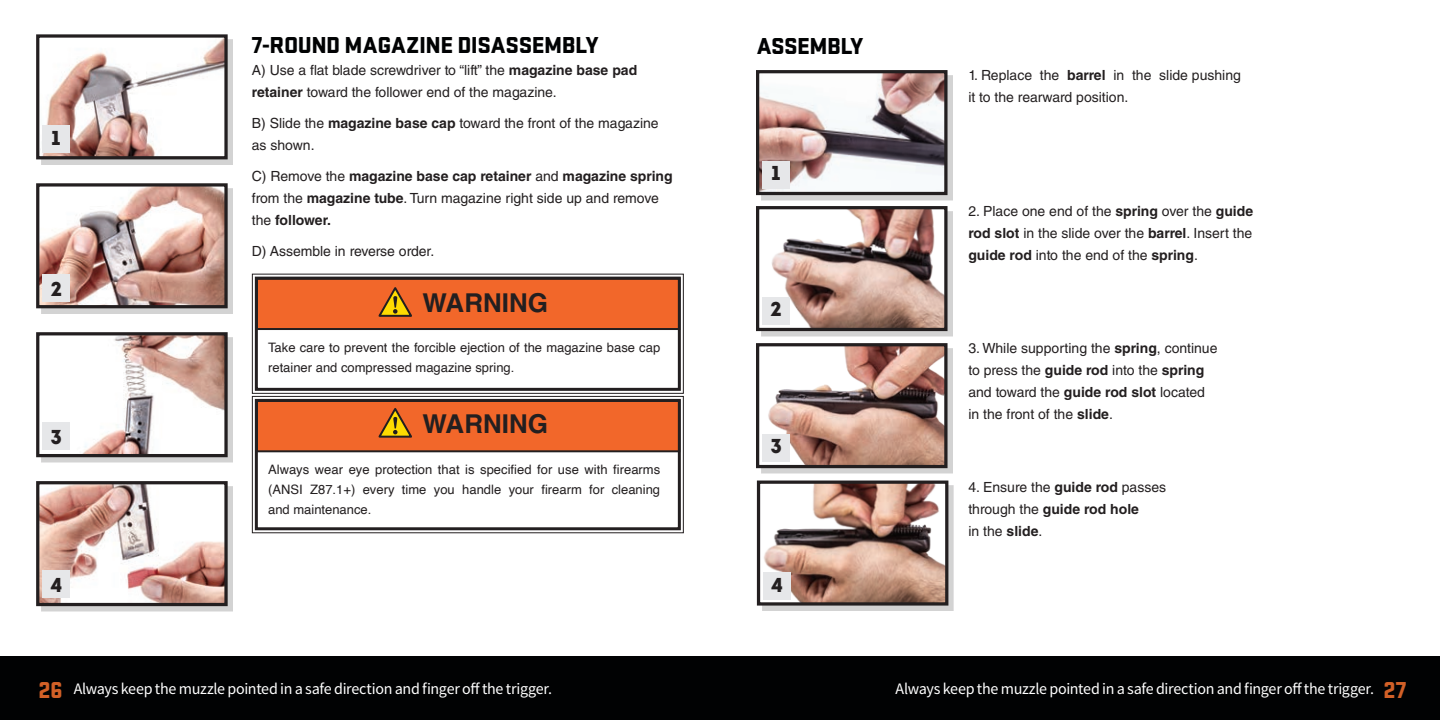
<style>
.page{position:relative;width:1440px;height:720px;background:#fff}
.page>*{position:absolute;margin:0;border:0;box-sizing:border-box;transform-origin:0 0}
.t1{font:700 26px "Helvetica LT Std";color:#231f20}
.t2{font:900 24px "Stratum 2";letter-spacing:-.02em;color:#010203}
.t3{font:20.2px "Intro";color:#231f20}
.t4{font:16px "Source Sans Pro";letter-spacing:-.02em;color:#fff}
.t5{font:14px/22px "Helvetica LT Std";color:#231f20}
.t6{font:700 14px/22px "Helvetica LT Std";color:#231f20}
.t7{font:13px/20px "Helvetica";color:#231f20}
.s1{font-weight:700}
.s2{font-weight:400}
.s3{font-family:"Stratum 2";font-weight:900;font-size:24px;color:#d26027}
</style>
<div class="page">
<div style="left:0;top:657px;width:1440px;height:63px;background:#010203"></div>
<div style="left:41px;top:39px;width:192px;height:126px;background:#231f20;opacity:.2"></div>
<img style="left:40px;top:38px;width:184px;height:117px">
<div style="left:36px;top:34px;width:192px;height:125px;border:3px solid #231f20"></div>
<div style="left:43px;top:125px;width:27px;height:28px;background:#e6e7e9"></div>
<div style="left:41px;top:188px;width:192px;height:126px;background:#231f20;opacity:.2"></div>
<img style="left:40px;top:187px;width:184px;height:117px">
<div style="left:36px;top:183px;width:192px;height:125px;border:3px solid #231f20"></div>
<div style="left:43px;top:274px;width:27px;height:27px;background:#e6e7e9"></div>
<svg style="left:251px;top:273px;width:433px;height:121px"></svg>
<div style="left:255px;top:277px;width:426px;height:114px;border:3px solid #231f20"></div>
<div style="left:41px;top:337px;width:192px;height:126px;background:#231f20;opacity:.2"></div>
<div style="left:38px;top:334px;width:188px;height:122px;background:#fff"></div>
<img style="left:83px;top:336px;width:141px;height:117px">
<div style="left:36px;top:332px;width:192px;height:125px;border:3px solid #231f20"></div>
<div style="left:41px;top:486px;width:192px;height:125px;background:#231f20;opacity:.2"></div>
<img style="left:40px;top:485px;width:184px;height:117px">
<div style="left:36px;top:481px;width:192px;height:125px;border:3px solid #231f20"></div>
<div style="left:43px;top:422px;width:27px;height:27px;background:#e6e7e9"></div>
<div style="left:43px;top:570px;width:27px;height:27px;background:#e6e7e9"></div>
<svg style="left:251px;top:395px;width:433px;height:139px"></svg>
<div style="left:255px;top:399px;width:426px;height:131px;border:3px solid #231f20"></div>
<svg style="left:255px;top:277px;width:426px;height:54px;background:#da632c"></svg>
<svg style="left:255px;top:399px;width:426px;height:54px;background:#da622b"></svg>
<div style="left:761px;top:75px;width:192px;height:125px;background:#231f20;opacity:.2"></div>
<img style="left:760px;top:74px;width:184px;height:117px">
<div style="left:756px;top:70px;width:192px;height:125px;border:3px solid #231f20"></div>
<div style="left:763px;top:161px;width:27px;height:27px;background:#e6e7e9"></div>
<div style="left:761px;top:211px;width:192px;height:125px;background:#231f20;opacity:.2"></div>
<img style="left:761px;top:210px;width:183px;height:117px">
<div style="left:756px;top:206px;width:192px;height:125px;border:3px solid #231f20"></div>
<div style="left:763px;top:297px;width:27px;height:27px;background:#e6e7e9"></div>
<div style="left:761px;top:348px;width:192px;height:126px;background:#231f20;opacity:.2"></div>
<img style="left:761px;top:347px;width:183px;height:117px">
<div style="left:756px;top:343px;width:192px;height:125px;border:3px solid #231f20"></div>
<div style="left:763px;top:434px;width:27px;height:27px;background:#e6e7e9"></div>
<div style="left:762px;top:486px;width:192px;height:125px;background:#231f20;opacity:.2"></div>
<img style="left:762px;top:485px;width:182px;height:117px">
<div style="left:757px;top:481px;width:191px;height:125px;border:3px solid #231f20"></div>
<div style="left:763px;top:572px;width:28px;height:28px;background:#e6e7e9"></div>
<h3 class="t3" style="left:52px;top:126px;width:10px">1</h3>
<h3 class="t3" style="left:51px;top:276px;width:13px">2</h3>
<h3 class="t3" style="left:51px;top:424px;width:13px">3</h3>
<h3 class="t3" style="left:50px;top:572px;width:13px">4</h3>
<h2 class="t2" style="left:252px;top:27px;width:348px">7-ROUND MAGAZINE DISASSEMBLY</h2>
<p class="t5" style="left:252px;top:59px;width:387px">A) Use a flat blade screwdriver to “lift” the <span class="s1">magazine base pad retainer</span> toward the follower end of the magazine.</p>
<p class="t5" style="left:252px;top:112px;width:408px">B) Slide the <span class="s1">magazine base cap</span> toward the front of the magazine as shown.</p>
<p class="t6" style="left:252px;top:165px;width:422px"><span class="s2">C) Remove the</span> magazine base cap retainer <span class="s2">and</span> magazine spring <span class="s2">from the</span> magazine tube<span class="s2">. Turn magazine right side up and remove the</span> follower.</p>
<p class="t5" style="left:252px;top:240px;width:184px">D) Assemble in reverse order.</p>
<h1 class="t1" style="left:423px;top:287px;width:127px">WARNING</h1>
<p class="t7" style="left:268px;top:338px;width:394px">Take care to prevent the forcible ejection of the magazine base cap retainer and compressed magazine spring.</p>
<h1 class="t1" style="left:423px;top:408px;width:127px">WARNING</h1>
<p class="t7" style="left:268px;top:460px;width:394px;text-align:justify">Always wear eye protection that is specified for use with firearms (ANSI Z87.1+) every time you handle your firearm for cleaning and maintenance.</p>
<h2 class="t2" style="left:757px;top:29px;width:108px">ASSEMBLY</h2>
<h3 class="t3" style="left:772px;top:161px;width:10px">1</h3>
<h3 class="t3" style="left:771px;top:297px;width:13px">2</h3>
<h3 class="t3" style="left:770px;top:434px;width:13px">3</h3>
<h3 class="t3" style="left:771px;top:573px;width:13px">4</h3>
<p class="t5" style="left:968px;top:64px;width:274px">1. Replace the <span class="s1">barrel</span> in the slide pushing it to the rearward position.</p>
<p class="t5" style="left:968px;top:200px;width:286px;text-align:justify">2. Place one end of the <span class="s1">spring</span> over the <span class="s1">guide rod slot</span> in the slide over the <span class="s1">barrel</span>. Insert the <span class="s1">guide rod</span> into the end of the <span class="s1">spring</span>.</p>
<p class="t5" style="left:968px;top:337px;width:251px">3. While supporting the <span class="s1">spring</span>, continue to press the <span class="s1">guide rod</span> into the <span class="s1">spring </span>and toward the <span class="s1">guide rod slot</span> located in the front of the <span class="s1">slide</span>.</p>
<p class="t5" style="left:968px;top:476px;width:199px">4. Ensure the <span class="s1">guide rod</span> passes through the <span class="s1">guide rod hole<br></span>in the <span class="s1">slide</span>.</p>
<p class="t4" style="left:38px;top:678px;width:515px"><span class="s3">26</span> Always keep the muzzle pointed in a safe direction and finger off the trigger.</p>
<p class="t4" style="left:896px;top:678px;width:512px">Always keep the muzzle pointed in a safe direction and finger off the trigger. <span class="s3">27</span></p>
</div>
